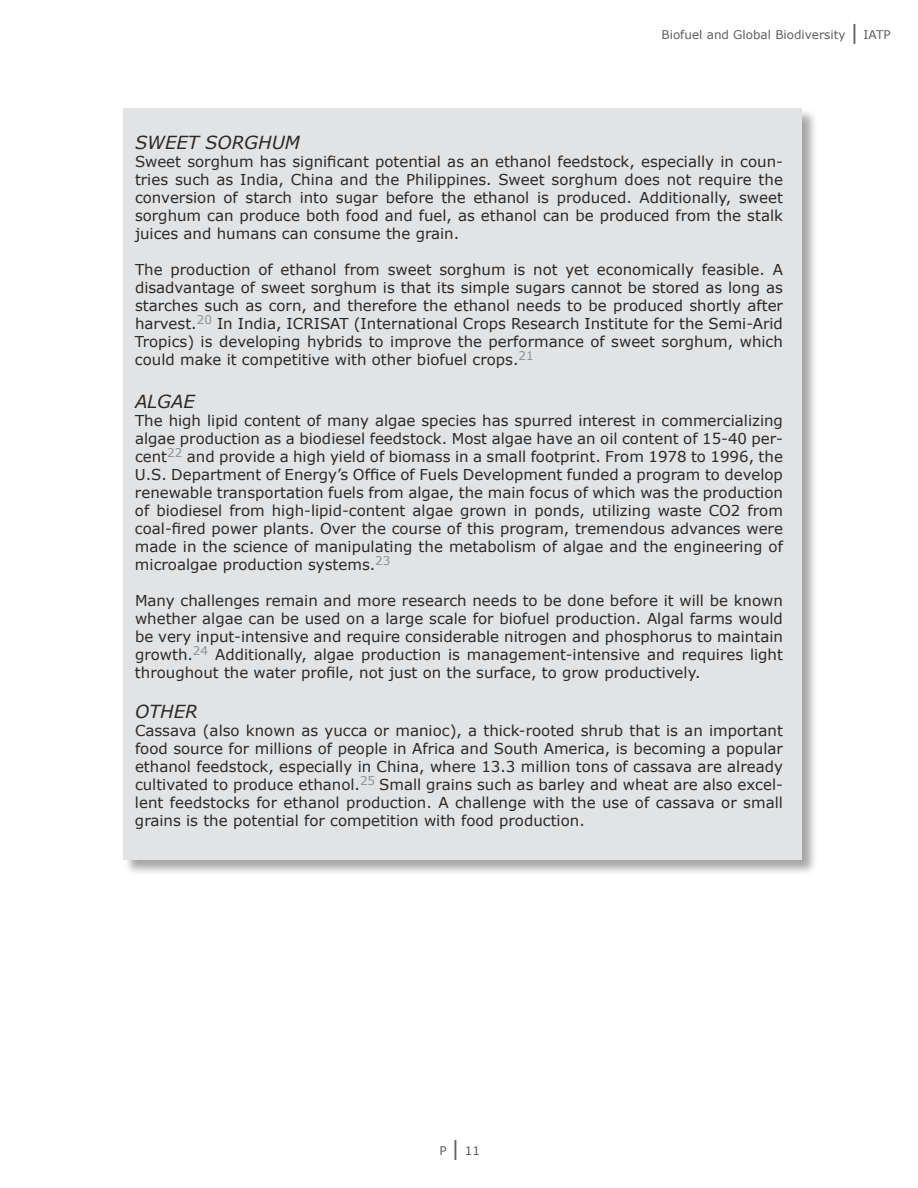
<style>
.page{position:relative;width:918px;height:1188px;background:#fff}
.page>*{position:absolute;margin:0;border:0;box-sizing:border-box;transform-origin:0 0}
.t1{font:italic 18px "Verdana";color:#29292a}
.t2{font:15px/18px "Verdana";color:#29292a;text-align:justify}
.t3{font:12px "Verdana";color:#5f6062}
.s1{font-size:21px}
</style>
<div class="page">
<div style="left:123px;top:108px;width:701px;height:774px;background:#000;opacity:.35"></div>
<div style="left:123px;top:108px;width:679px;height:752px;background:#e2e3e4"></div>
<p class="t3" style="left:662px;top:27px;width:231px">Biofuel and Global Biodiversity <span class="s1">|</span> IATP</p>
<p class="t1" style="left:135px;top:131px;width:167px">SWEET SORGHUM</p>
<p class="t2" style="left:135px;top:152px;width:650px">Sweet sorghum has significant potential as an ethanol feedstock, especially in coun&shy;tries such as India, China and the Philippines. Sweet sorghum does not require the conversion of starch into sugar before the ethanol is produced. Additionally, sweet sorghum can produce both food and fuel, as ethanol can be produced from the stalk juices and humans can consume the grain.</p>
<p class="t2" style="left:135px;top:260px;width:650px">The production of ethanol from sweet sorghum is not yet economically feasible. A disadvantage of sweet sorghum is that its simple sugars cannot be stored as long as starches such as corn, and therefore the ethanol needs to be produced shortly after harvest.<sup>20</sup> In India, ICRISAT (International Crops Research Institute for the Semi-Arid Tropics) is developing hybrids to improve the performance of sweet sorghum, which could make it competitive with other biofuel crops.<sup>21</sup></p>
<p class="t1" style="left:135px;top:390px;width:61px">ALGAE</p>
<p class="t2" style="left:135px;top:411px;width:650px">The high lipid content of many algae species has spurred interest in commercializing algae production as a biodiesel feedstock. Most algae have an oil content of 15-40 per&shy;cent<sup>22</sup> and provide a high yield of biomass in a small footprint. From 1978 to 1996, the U.S. Department of Energy’s Office of Fuels Development funded a program to develop renewable transportation fuels from algae, the main focus of which was the production of biodiesel from high-lipid-content algae grown in ponds, utilizing waste CO2 from coal-fired power plants. Over the course of this program, tremendous advances were made in the science of manipulating the metabolism of algae and the engineering of microalgae production systems.<sup>23</sup></p>
<p class="t2" style="left:135px;top:591px;width:650px">Many challenges remain and more research needs to be done before it will be known whether algae can be used on a large scale for biofuel production. Algal farms would be very input-intensive and require considerable nitrogen and phosphorus to maintain growth.<sup>24</sup> Additionally, algae production is management-intensive and requires light throughout the water profile, not just on the surface, to grow productively.</p>
<p class="t1" style="left:135px;top:700px;width:64px">OTHER</p>
<p class="t2" style="left:135px;top:721px;width:650px">Cassava (also known as yucca or manioc), a thick-rooted shrub that is an important food source for millions of people in Africa and South America, is becoming a popular ethanol feedstock, especially in China, where 13.3 million tons of cassava are already cultivated to produce ethanol.<sup>25</sup> Small grains such as barley and wheat are also excel&shy;lent feedstocks for ethanol production. A challenge with the use of cassava or small grains is the potential for competition with food production.</p>
<p class="t3" style="left:440px;top:1143px;width:42px">P <span class="s1">|</span> 11</p>
</div>
